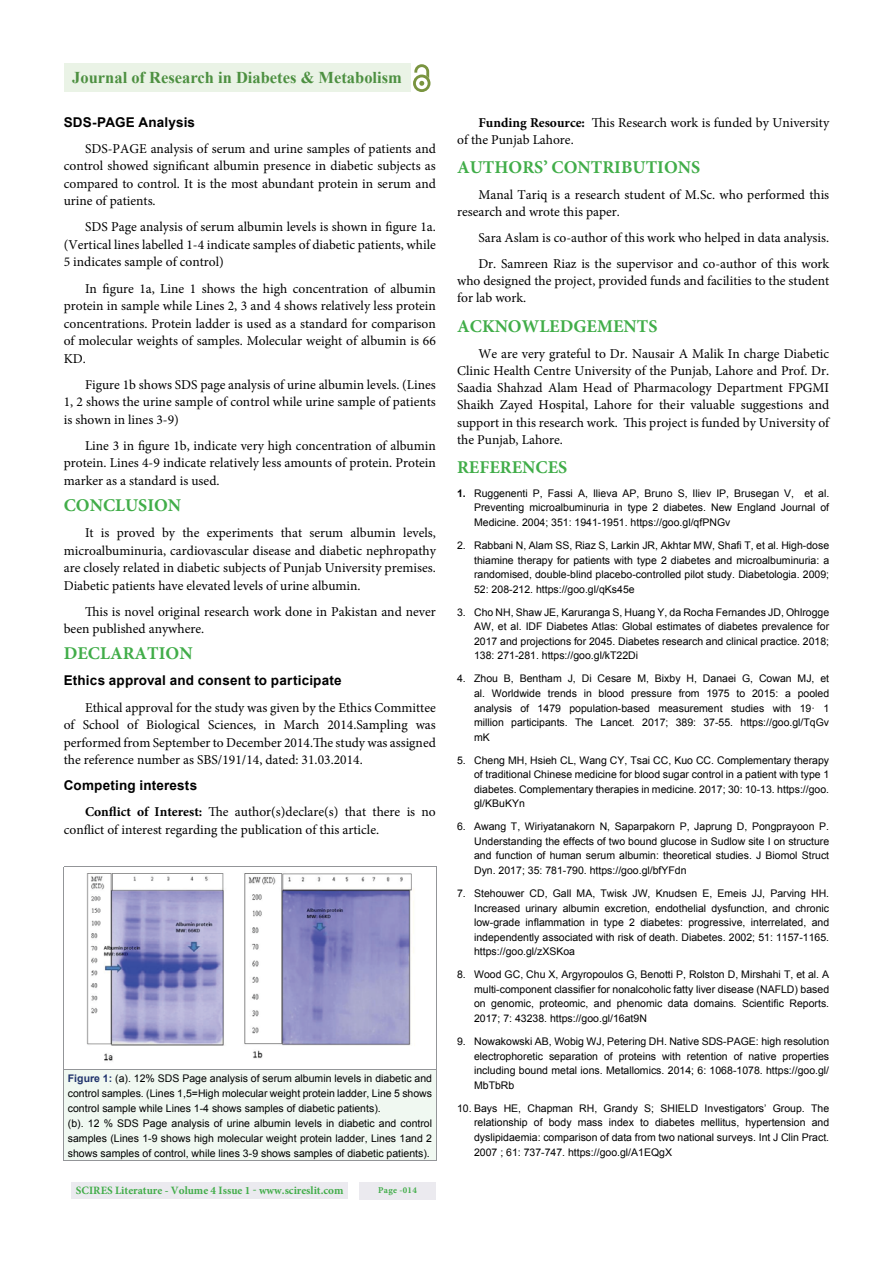
<style>
.page{position:relative;width:893px;height:1263px;background:#fff}
.page>*{position:absolute;margin:0;border:0;box-sizing:border-box;transform-origin:0 0}
.t1{font:700 18px "Minion Pro";color:#41ad49}
.t2{font:700 16.5px "Times New Roman";color:#4d9041}
.t3{font:13.5px/17.5px "Minion Pro";color:#000;text-align:justify}
.t4{font:700 13.5px "Arial";letter-spacing:.01em;color:#000}
.t5{font:700 11.25px "Minion Pro";color:#41ad49}
.t6{font:10.5px/14.5px "Arial";color:#000;text-align:justify}
.t7{font:700 9px "Minion Pro";letter-spacing:.03em;color:#41ad49}
.s1{font-weight:700}
.s2{font-weight:700;color:#20336c}
</style>
<div class="page">
<div style="left:72px;top:1182px;width:276px;height:17px;background:#ebeaef"></div>
<div style="left:359px;top:1182px;width:77px;height:17px;background:#ebeaef"></div>
<div style="left:64px;top:64px;width:346px;height:28px;background:#eaf3e6"></div>
<img style="left:413px;top:75px;width:17px;height:17px">
<svg style="left:414px;top:64px;width:15px;height:22px"></svg>
<div style="left:64px;top:1070px;width:372px;height:91px;background:#f0f8f1"></div>
<img style="left:85px;top:869px;width:330px;height:195px;border-radius:4px">
<h2 class="t2" style="left:72px;top:69px;width:331px">Journal of Research in Diabetes &amp; Metabolism</h2>
<p class="t4" style="left:64px;top:114px;width:133px">SDS-PAGE Analysis</p>
<p class="t3" style="left:64px;top:141px;width:374px;text-indent:21px">SDS-PAGE analysis of serum and urine samples of patients and control showed significant albumin presence in diabetic subjects as compared to control. It is the most abundant protein in serum and urine of patients.</p>
<p class="t3" style="left:64px;top:219px;width:374px;text-indent:21px">SDS Page analysis of serum albumin levels is shown in figure 1a. (Vertical lines labelled 1-4 indicate samples of diabetic patients, while 5 indicates sample of control)</p>
<p class="t3" style="left:64px;top:281px;width:374px;text-indent:21px">In figure 1a, Line 1 shows the high concentration of albumin protein in sample while Lines 2, 3 and 4 shows relatively less protein concentrations. Protein ladder is used as a standard for comparison of molecular weights of samples. Molecular weight of albumin is 66<br>KD.</p>
<p class="t3" style="left:64px;top:377px;width:374px;text-indent:21px">Figure 1b shows SDS page analysis of urine albumin levels. (Lines 1, 2 shows the urine sample of control while urine sample of patients is shown in lines 3-9)</p>
<p class="t3" style="left:64px;top:438px;width:374px;text-indent:21px">Line 3 in figure 1b, indicate very high concentration of albumin protein. Lines 4-9 indicate relatively less amounts of protein. Protein marker as a standard is used.</p>
<h1 class="t1" style="left:64px;top:498px;width:119px">CONCLUSION</h1>
<p class="t3" style="left:64px;top:525px;width:374px;text-indent:21px">It is proved by the experiments that serum albumin levels, microalbuminuria, cardiovascular disease and diabetic nephropathy are closely related in diabetic subjects of Punjab University premises.<br>Diabetic patients have elevated levels of urine albumin.</p>
<p class="t3" style="left:64px;top:604px;width:374px;text-indent:21px">This is novel original research work done in Pakistan and never been published anywhere.</p>
<h1 class="t1" style="left:64px;top:647px;width:130px">DECLARATION</h1>
<p class="t4" style="left:64px;top:673px;width:279px">Ethics approval and consent to participate</p>
<p class="t3" style="left:64px;top:700px;width:374px;text-indent:21px">Ethical approval for the study was given by the Ethics Committee of School of Biological Sciences, in March 2014.Sampling was performed from September to December 2014.The study was assigned the reference number as SBS/191/14, dated: 31.03.2014.</p>
<p class="t4" style="left:64px;top:778px;width:135px">Competing interests</p>
<p class="t3" style="left:64px;top:804px;width:374px;text-indent:21px"><span class="s1">Conflict of Interest:</span> The author(s)declare(s) that there is no conflict of interest regarding the publication of this article.</p>
<p class="t6" style="left:68px;top:1070px;width:366px;line-height:15px;text-align:left"><span class="s2">Figure 1:</span> (a). 12% SDS Page analysis of serum albumin levels in diabetic and control samples. (Lines 1,5=High molecular weight protein ladder, Line 5 shows control sample while Lines 1-4 shows samples of diabetic patients).<br>(b). 12 % SDS Page analysis of urine albumin levels in diabetic and control samples (Lines 1-9 shows high molecular weight protein ladder, Lines 1and 2 shows samples of control, while lines 3-9 shows samples of diabetic patients).</p>
<p class="t5" style="left:76px;top:1186px;width:269px">SCIRES Literature - Volume 4 Issue 1 - www.scireslit.com</p>
<p class="t7" style="left:378px;top:1186px;width:40px">Page -014</p>
<p class="t3" style="left:457px;top:115px;width:374px;text-indent:21px"><span class="s1">Funding Resource:</span> This Research work is funded by University of the Punjab Lahore.</p>
<h1 class="t1" style="left:457px;top:161px;width:245px">AUTHORS’ CONTRIBUTIONS</h1>
<p class="t3" style="left:457px;top:187px;width:374px;text-indent:21px">Manal Tariq is a research student of M.Sc. who performed this research and wrote this paper.</p>
<p class="t3" style="left:478px;top:226px;width:352px;line-height:25.8px">Sara Aslam is co-author of this work who helped in data analysis.<br>Dr. Samreen Riaz is the supervisor and co-author of this work</p>
<p class="t3" style="left:457px;top:273px;width:374px">who designed the project, provided funds and facilities to the student for lab work.</p>
<h1 class="t1" style="left:457px;top:319px;width:202px">ACKNOWLEDGEMENTS</h1>
<p class="t3" style="left:457px;top:346px;width:374px;text-indent:21px">We are very grateful to Dr. Nausair A Malik In charge Diabetic Clinic Health Centre University of the Punjab, Lahore and Prof. Dr.<br>Saadia Shahzad Alam Head of Pharmacology Department FPGMI Shaikh Zayed Hospital, Lahore for their valuable suggestions and support in this research work. This project is funded by University of the Punjab, Lahore.</p>
<h1 class="t1" style="left:457px;top:461px;width:112px">REFERENCES</h1>
<p class="t6" style="left:474px;top:486px;width:357px;text-indent:-17px"><span class="s1">1.</span> Ruggenenti P, Fassi A, Ilieva AP, Bruno S, Iliev IP, Brusegan V, et al.<br>Preventing microalbuminuria in type 2 diabetes. New England Journal of Medicine. 2004; 351: 1941-1951. https://goo.gl/qfPNGv</p>
<p class="t6" style="left:474px;top:538px;width:357px;text-indent:-17px">2. Rabbani N, Alam SS, Riaz S, Larkin JR, Akhtar MW, Shafi T, et al. High-dose thiamine therapy for patients with type 2 diabetes and microalbuminuria: a randomised, double-blind placebo-controlled pilot study. Diabetologia. 2009; 52: 208-212. https://goo.gl/qKs45e</p>
<p class="t6" style="left:474px;top:605px;width:357px;text-indent:-17px">3. Cho NH, Shaw JE, Karuranga S, Huang Y, da Rocha Fernandes JD, Ohlrogge AW, et al. IDF Diabetes Atlas: Global estimates of diabetes prevalence for 2017 and projections for 2045. Diabetes research and clinical practice. 2018; 138: 271-281. https://goo.gl/kT22Di</p>
<p class="t6" style="left:474px;top:672px;width:357px;text-indent:-17px">4. Zhou B, Bentham J, Di Cesare M, Bixby H, Danaei G, Cowan MJ, et al. Worldwide trends in blood pressure from 1975 to 2015: a pooled analysis of 1479 population-based measurement studies with 19· 1 million participants. The Lancet. 2017; 389: 37-55. https://goo.gl/TqGv mK</p>
<p class="t6" style="left:474px;top:753px;width:357px;text-indent:-17px">5. Cheng MH, Hsieh CL, Wang CY, Tsai CC, Kuo CC. Complementary therapy of traditional Chinese medicine for blood sugar control in a patient with type 1 diabetes. Complementary therapies in medicine. 2017; 30: 10-13. https://goo. gl/KBuKYn</p>
<p class="t6" style="left:474px;top:819px;width:357px;text-indent:-17px">6. Awang T, Wiriyatanakorn N, Saparpakorn P, Japrung D, Pongprayoon P.<br>Understanding the effects of two bound glucose in Sudlow site I on structure and function of human serum albumin: theoretical studies. J Biomol Struct Dyn. 2017; 35: 781-790. https://goo.gl/bfYFdn</p>
<p class="t6" style="left:474px;top:886px;width:357px;text-indent:-17px">7. Stehouwer CD, Gall MA, Twisk JW, Knudsen E, Emeis JJ, Parving HH.<br>Increased urinary albumin excretion, endothelial dysfunction, and chronic low-grade inflammation in type 2 diabetes: progressive, interrelated, and independently associated with risk of death. Diabetes. 2002; 51: 1157-1165. https://goo.gl/zXSKoa</p>
<p class="t6" style="left:474px;top:967px;width:357px;text-indent:-17px">8. Wood GC, Chu X, Argyropoulos G, Benotti P, Rolston D, Mirshahi T, et al. A multi-component classifier for nonalcoholic fatty liver disease (NAFLD) based on genomic, proteomic, and phenomic data domains. Scientific Reports.<br>2017; 7: 43238. https://goo.gl/16at9N</p>
<p class="t6" style="left:474px;top:1034px;width:357px;text-indent:-17px">9. Nowakowski AB, Wobig WJ, Petering DH. Native SDS-PAGE: high resolution electrophoretic separation of proteins with retention of native properties including bound metal ions. Metallomics. 2014; 6: 1068-1078. https://goo.gl/ MbTbRb</p>
<p class="t6" style="left:474px;top:1101px;width:357px;text-indent:-17px">10. Bays HE, Chapman RH, Grandy S; SHIELD Investigators’ Group. The relationship of body mass index to diabetes mellitus, hypertension and dyslipidaemia: comparison of data from two national surveys. Int J Clin Pract.<br>2007 ; 61: 737-747. https://goo.gl/A1EQgX</p>
</div>
